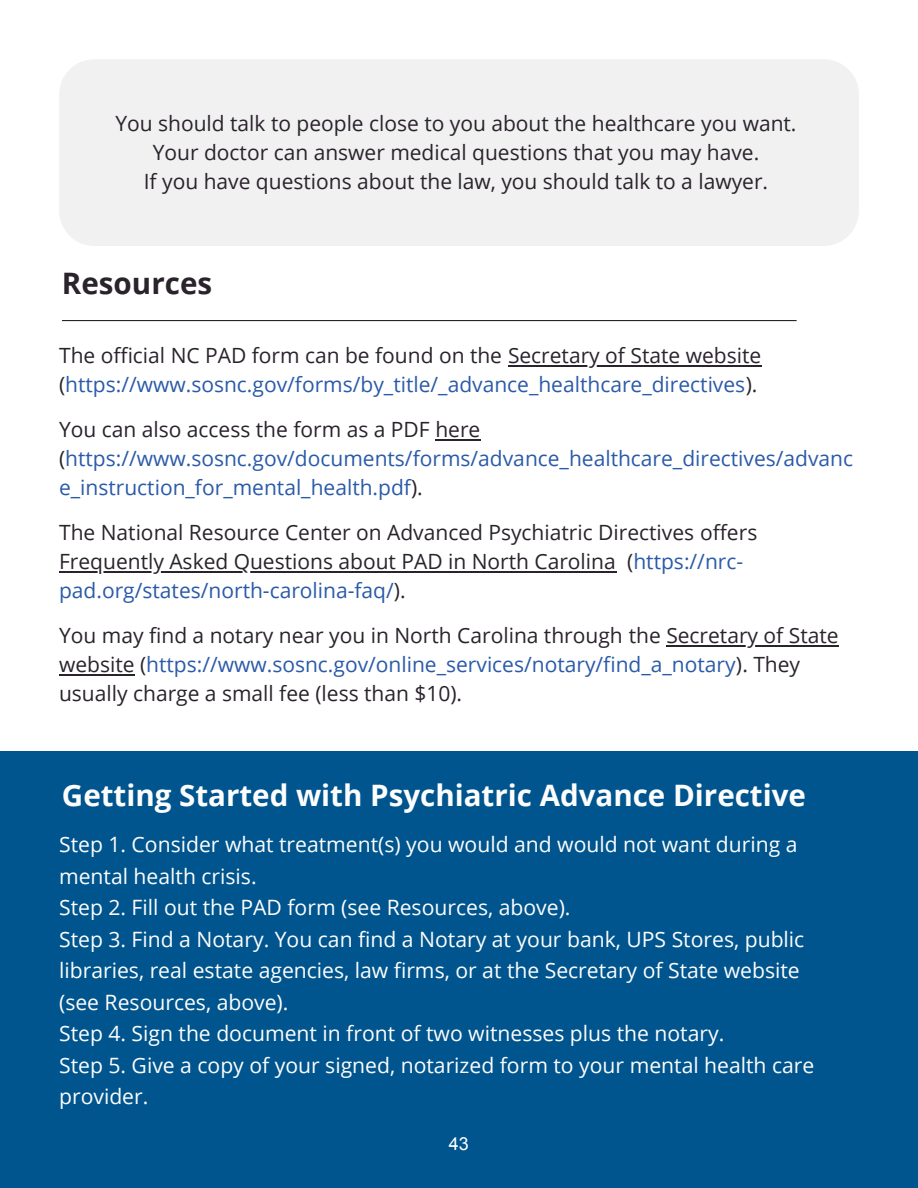
<style>
.page{position:relative;width:918px;height:1188px;background:#fff}
.page>*{position:absolute;margin:0;border:0;box-sizing:border-box;transform-origin:0 0}
.t1{font:700 29.55px "Open Sans";color:#fdfdfd}
.t2{font:700 29.55px "Open Sans";color:#2a232c}
.t3{font:21.15px/31.5px "Open Sans";color:#fdfdfd}
.t4{font:21px/29px "Open Sans";color:#2a232c}
.t5{font:21px/29px "Open Sans";color:#2a5aa9}
.t6{font:18px "Arial";color:#fff}
.s1{color:#2a232c}
.s2{color:#2a5aa9}
</style>
<div class="page">
<div style="left:0;top:751px;width:918px;height:437px;background:#00558e"></div>
<div style="left:59px;top:59px;width:800px;height:187px;background:#f1f1f1;border-radius:35px"></div>
<hr style="left:508px;top:365px;width:253px;height:2px;background:#2a232c">
<hr style="left:435px;top:439px;width:45px;height:2px;background:#2a232c">
<hr style="left:59px;top:571px;width:557px;height:2px;background:#2a232c">
<hr style="left:666px;top:645px;width:173px;height:2px;background:#2a232c">
<hr style="left:59px;top:674px;width:76px;height:2px;background:#2a232c">
<hr style="left:62px;top:320px;width:735px;height:1px;background:#2a232c">
<p class="t4" style="left:115px;top:108px;width:683px;text-align:center">You should talk to people close to you about the healthcare you want.<br>Your doctor can answer medical questions that you may have.<br>If you have questions about the law, you should talk to a lawyer.</p>
<h1 class="t2" style="left:62px;top:263px;width:152px">Resources</h1>
<p class="t5" style="left:59px;top:341px;width:704px"><span class="s1">The official NC PAD form can be found on the Secretary of State website (</span>https://www.sosnc.gov/forms/by_title/_advance_healthcare_directives<span class="s1">).</span></p>
<p class="t5" style="left:59px;top:415px;width:796px"><span class="s1">You can also access the form as a PDF here (</span>https://www.sosnc.gov/documents/forms/advance_healthcare_directives/advanc e_instruction_for_mental_health.pdf<span class="s1">).</span></p>
<p class="t4" style="left:59px;top:518px;width:700px">The National Resource Center on Advanced Psychiatric Directives offers<br>Frequently Asked Questions about PAD in North Carolina (<span class="s2">https://nrc&shy;pad.org/states/north-carolina-faq/</span>).</p>
<p class="t4" style="left:59px;top:621px;width:781px">You may find a notary near you in North Carolina through the Secretary of State website (<span class="s2">https://www.sosnc.gov/online_services/notary/find_a_notary</span>). They usually charge a small fee (less than $10).</p>
<h1 class="t1" style="left:62px;top:775px;width:746px">Getting Started with Psychiatric Advance Directive</h1>
<p class="t3" style="left:59px;top:828px;width:757px">Step 1. Consider what treatment(s) you would and would not want during a mental health crisis.<br>Step 2. Fill out the PAD form (see Resources, above).<br>Step 3. Find a Notary. You can find a Notary at your bank, UPS Stores, public libraries, real estate agencies, law firms, or at the Secretary of State website (see Resources, above).<br>Step 4. Sign the document in front of two witnesses plus the notary.<br>Step 5. Give a copy of your signed, notarized form to your mental health care provider.</p>
<p class="t6" style="left:449px;top:1132px;width:22px">43</p>
</div>
